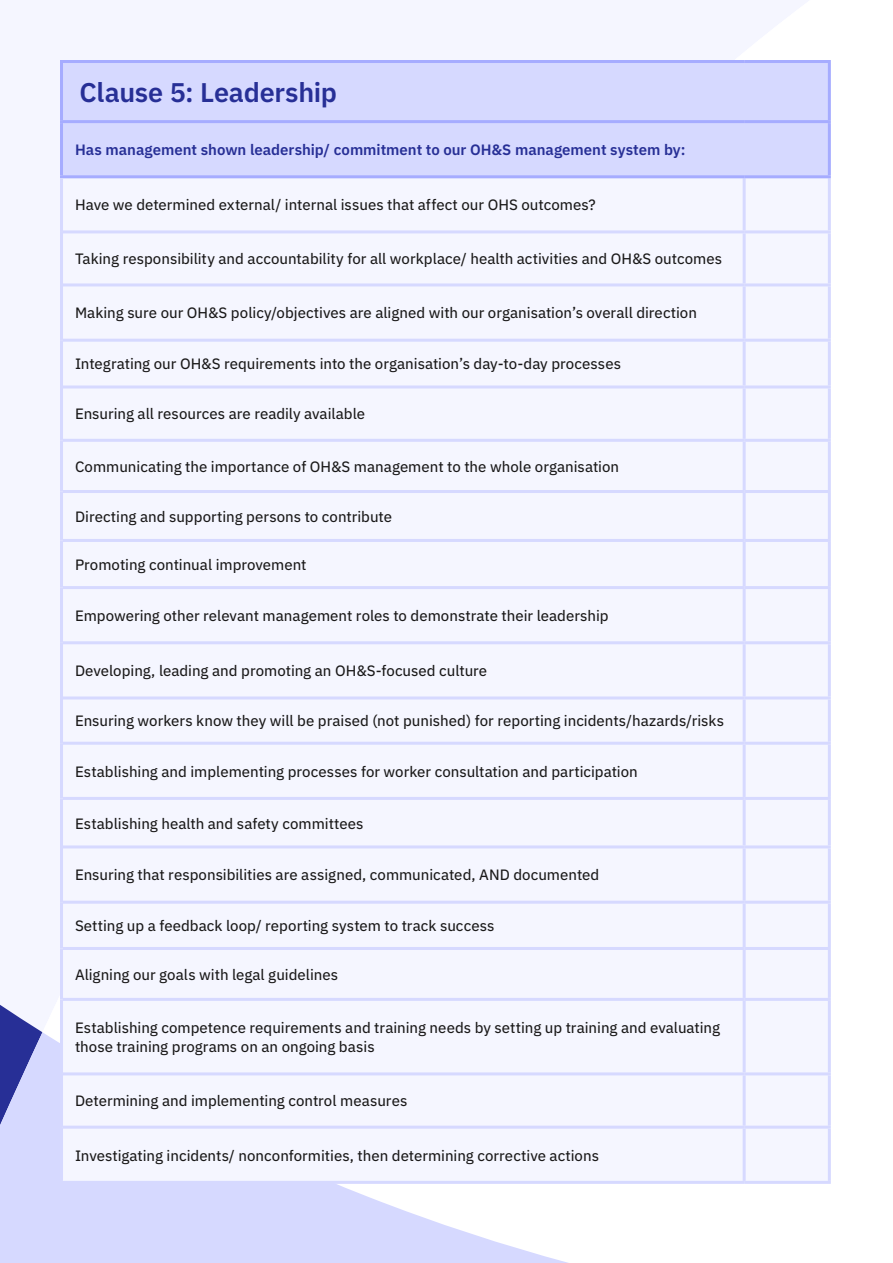
<style>
.page{position:relative;width:893px;height:1263px;background:#fff}
.page>*{position:absolute;margin:0;border:0;box-sizing:border-box;transform-origin:0 0}
.Table_title{font:600 27px "IBM Plex Sans";letter-spacing:-.01em;color:#272f96}
.Bulleted_list_for_tables{font:15px/19.5px "IBM Plex Sans Text";color:#1a1919}
.Table_title-2{font:600 15px "IBM Plex Sans";color:#272f96}
</style>
<div class="page">
<svg style="left:0;top:1005px;width:42px;height:27px"></svg>
<svg style="left:0;top:1032px;width:568px;height:231px;fill:#d6d9ff"></svg>
<div style="left:63px;top:63px;width:765px;height:112px;background:#d6d9ff"></div>
<div style="left:63px;top:178px;width:765px;height:1003px;background:#f5f6ff"></div>
<hr style="left:828px;top:63px;width:3px;height:57px;background:#a6acff">
<hr style="left:743px;top:178px;width:3px;height:52px;background:#d6d9ff">
<hr style="left:743px;top:342px;width:3px;height:43px;background:#d6d9ff">
<hr style="left:743px;top:388px;width:3px;height:51px;background:#d6d9ff">
<hr style="left:743px;top:442px;width:3px;height:48px;background:#d6d9ff">
<hr style="left:743px;top:493px;width:3px;height:46px;background:#d6d9ff">
<hr style="left:743px;top:542px;width:3px;height:44px;background:#d6d9ff">
<hr style="left:743px;top:589px;width:3px;height:52px;background:#d6d9ff">
<hr style="left:743px;top:644px;width:3px;height:52px;background:#d6d9ff">
<hr style="left:743px;top:699px;width:3px;height:43px;background:#d6d9ff">
<hr style="left:743px;top:745px;width:3px;height:52px;background:#d6d9ff">
<hr style="left:743px;top:800px;width:3px;height:45px;background:#d6d9ff">
<hr style="left:743px;top:848px;width:3px;height:53px;background:#d6d9ff">
<hr style="left:743px;top:904px;width:3px;height:43px;background:#d6d9ff">
<hr style="left:743px;top:950px;width:3px;height:48px;background:#d6d9ff">
<hr style="left:743px;top:1001px;width:3px;height:71px;background:#d6d9ff">
<hr style="left:743px;top:1075px;width:3px;height:51px;background:#d6d9ff">
<hr style="left:743px;top:1129px;width:3px;height:52px;background:#d6d9ff">
<hr style="left:828px;top:178px;width:3px;height:52px;background:#d6d9ff">
<hr style="left:828px;top:286px;width:3px;height:53px;background:#d6d9ff">
<hr style="left:828px;top:342px;width:3px;height:43px;background:#d6d9ff">
<hr style="left:828px;top:388px;width:3px;height:51px;background:#d6d9ff">
<hr style="left:828px;top:442px;width:3px;height:48px;background:#d6d9ff">
<hr style="left:828px;top:493px;width:3px;height:46px;background:#d6d9ff">
<hr style="left:828px;top:542px;width:3px;height:44px;background:#d6d9ff">
<hr style="left:828px;top:589px;width:3px;height:52px;background:#d6d9ff">
<hr style="left:828px;top:644px;width:3px;height:52px;background:#d6d9ff">
<hr style="left:828px;top:699px;width:3px;height:43px;background:#d6d9ff">
<hr style="left:828px;top:745px;width:3px;height:52px;background:#d6d9ff">
<hr style="left:828px;top:800px;width:3px;height:45px;background:#d6d9ff">
<hr style="left:828px;top:848px;width:3px;height:53px;background:#d6d9ff">
<hr style="left:828px;top:904px;width:3px;height:43px;background:#d6d9ff">
<hr style="left:828px;top:950px;width:3px;height:48px;background:#d6d9ff">
<hr style="left:828px;top:1001px;width:3px;height:71px;background:#d6d9ff">
<hr style="left:828px;top:1075px;width:3px;height:51px;background:#d6d9ff">
<hr style="left:828px;top:1129px;width:3px;height:52px;background:#d6d9ff">
<hr style="left:60px;top:60px;width:684px;height:3px;background:#a6acff">
<hr style="left:60px;top:63px;width:3px;height:57px;background:#a6acff">
<hr style="left:744px;top:60px;width:87px;height:3px;background:#a6acff">
<hr style="left:60px;top:120px;width:684px;height:3px;background:#a6acff">
<hr style="left:744px;top:120px;width:87px;height:3px;background:#a6acff">
<hr style="left:60px;top:123px;width:3px;height:52px;background:#a6acff">
<hr style="left:60px;top:175px;width:684px;height:3px;background:#a6acff">
<hr style="left:828px;top:123px;width:3px;height:52px;background:#a6acff">
<hr style="left:744px;top:175px;width:87px;height:3px;background:#a6acff">
<hr style="left:63px;top:230px;width:681px;height:3px;background:#d6d9ff">
<hr style="left:63px;top:283px;width:681px;height:3px;background:#d6d9ff">
<hr style="left:63px;top:339px;width:681px;height:3px;background:#d6d9ff">
<hr style="left:63px;top:385px;width:681px;height:3px;background:#d6d9ff">
<hr style="left:63px;top:439px;width:681px;height:3px;background:#d6d9ff">
<hr style="left:63px;top:490px;width:681px;height:3px;background:#d6d9ff">
<hr style="left:63px;top:539px;width:681px;height:3px;background:#d6d9ff">
<hr style="left:63px;top:586px;width:681px;height:3px;background:#d6d9ff">
<hr style="left:63px;top:641px;width:681px;height:3px;background:#d6d9ff">
<hr style="left:63px;top:696px;width:681px;height:3px;background:#d6d9ff">
<hr style="left:63px;top:742px;width:681px;height:3px;background:#d6d9ff">
<hr style="left:63px;top:797px;width:681px;height:3px;background:#d6d9ff">
<hr style="left:63px;top:845px;width:681px;height:3px;background:#d6d9ff">
<hr style="left:63px;top:901px;width:681px;height:3px;background:#d6d9ff">
<hr style="left:63px;top:947px;width:681px;height:3px;background:#d6d9ff">
<hr style="left:63px;top:998px;width:681px;height:3px;background:#d6d9ff">
<hr style="left:63px;top:1072px;width:681px;height:3px;background:#d6d9ff">
<hr style="left:63px;top:1126px;width:681px;height:3px;background:#d6d9ff">
<hr style="left:60px;top:1181px;width:684px;height:3px;background:#d6d9ff">
<hr style="left:744px;top:230px;width:87px;height:3px;background:#d6d9ff">
<hr style="left:744px;top:339px;width:87px;height:3px;background:#d6d9ff">
<hr style="left:744px;top:385px;width:87px;height:3px;background:#d6d9ff">
<hr style="left:744px;top:439px;width:87px;height:3px;background:#d6d9ff">
<hr style="left:744px;top:490px;width:87px;height:3px;background:#d6d9ff">
<hr style="left:744px;top:539px;width:87px;height:3px;background:#d6d9ff">
<hr style="left:744px;top:586px;width:87px;height:3px;background:#d6d9ff">
<hr style="left:744px;top:641px;width:87px;height:3px;background:#d6d9ff">
<hr style="left:744px;top:696px;width:87px;height:3px;background:#d6d9ff">
<hr style="left:744px;top:742px;width:87px;height:3px;background:#d6d9ff">
<hr style="left:744px;top:797px;width:87px;height:3px;background:#d6d9ff">
<hr style="left:744px;top:845px;width:87px;height:3px;background:#d6d9ff">
<hr style="left:744px;top:901px;width:87px;height:3px;background:#d6d9ff">
<hr style="left:744px;top:947px;width:87px;height:3px;background:#d6d9ff">
<hr style="left:744px;top:998px;width:87px;height:3px;background:#d6d9ff">
<hr style="left:744px;top:1072px;width:87px;height:3px;background:#d6d9ff">
<hr style="left:744px;top:1126px;width:87px;height:3px;background:#d6d9ff">
<hr style="left:744px;top:1181px;width:87px;height:3px;background:#d6d9ff">
<hr style="left:828px;top:233px;width:3px;height:50px;background:#d6d9ff">
<hr style="left:744px;top:283px;width:87px;height:3px;background:#d6d9ff">
<hr style="left:743px;top:233px;width:3px;height:50px;background:#d6d9ff">
<hr style="left:743px;top:286px;width:3px;height:53px;background:#d6d9ff">
<hr style="left:60px;top:178px;width:3px;height:54px;background:#d6d9ff">
<hr style="left:60px;top:232px;width:3px;height:53px;background:#d6d9ff">
<hr style="left:60px;top:285px;width:3px;height:55px;background:#d6d9ff">
<hr style="left:60px;top:340px;width:3px;height:47px;background:#d6d9ff">
<hr style="left:60px;top:387px;width:3px;height:53px;background:#d6d9ff">
<hr style="left:60px;top:440px;width:3px;height:51px;background:#d6d9ff">
<hr style="left:60px;top:491px;width:3px;height:49px;background:#d6d9ff">
<hr style="left:60px;top:540px;width:3px;height:47px;background:#d6d9ff">
<hr style="left:60px;top:587px;width:3px;height:56px;background:#d6d9ff">
<hr style="left:60px;top:643px;width:3px;height:55px;background:#d6d9ff">
<hr style="left:60px;top:698px;width:3px;height:45px;background:#d6d9ff">
<hr style="left:60px;top:743px;width:3px;height:55px;background:#d6d9ff">
<hr style="left:60px;top:798px;width:3px;height:49px;background:#d6d9ff">
<hr style="left:60px;top:847px;width:3px;height:55px;background:#d6d9ff">
<hr style="left:60px;top:902px;width:3px;height:46px;background:#d6d9ff">
<hr style="left:60px;top:948px;width:3px;height:51px;background:#d6d9ff">
<hr style="left:60px;top:999px;width:3px;height:75px;background:#d6d9ff">
<hr style="left:60px;top:1074px;width:3px;height:53px;background:#d6d9ff">
<hr style="left:60px;top:1127px;width:3px;height:54px;background:#d6d9ff">
<p class="Table_title" style="left:79px;top:71px;width:259px">Clause 5: Leadership</p>
<p class="Table_title-2" style="left:75px;top:138px;width:612px">Has management shown leadership/ commitment to our OH&amp;S management system by:</p>
<p class="Bulleted_list_for_tables" style="left:75px;top:194px;width:522px">Have we determined external/ internal issues that affect our OHS outcomes?</p>
<p class="Bulleted_list_for_tables" style="left:75px;top:248px;width:649px">Taking responsibility and accountability for all workplace/ health activities and OH&amp;S outcomes</p>
<p class="Bulleted_list_for_tables" style="left:75px;top:302px;width:623px">Making sure our OH&amp;S policy/objectives are aligned with our organisation’s overall direction</p>
<p class="Bulleted_list_for_tables" style="left:75px;top:353px;width:548px">Integrating our OH&amp;S requirements into the organisation’s day-to-day processes</p>
<p class="Bulleted_list_for_tables" style="left:75px;top:403px;width:292px">Ensuring all resources are readily available</p>
<p class="Bulleted_list_for_tables" style="left:75px;top:455px;width:546px">Communicating the importance of OH&amp;S management to the whole organisation</p>
<p class="Bulleted_list_for_tables" style="left:75px;top:505px;width:319px">Directing and supporting persons to contribute</p>
<p class="Bulleted_list_for_tables" style="left:75px;top:553px;width:233px">Promoting continual improvement</p>
<p class="Bulleted_list_for_tables" style="left:75px;top:605px;width:535px">Empowering other relevant management roles to demonstrate their leadership</p>
<p class="Bulleted_list_for_tables" style="left:75px;top:660px;width:414px">Developing, leading and promoting an OH&amp;S-focused culture</p>
<p class="Bulleted_list_for_tables" style="left:75px;top:710px;width:651px">Ensuring workers know they will be praised (not punished) for reporting incidents/hazards/risks</p>
<p class="Bulleted_list_for_tables" style="left:75px;top:760px;width:564px">Establishing and implementing processes for worker consultation and participation</p>
<p class="Bulleted_list_for_tables" style="left:75px;top:812px;width:290px">Establishing health and safety committees</p>
<p class="Bulleted_list_for_tables" style="left:75px;top:864px;width:526px">Ensuring that responsibilities are assigned, communicated, AND documented</p>
<p class="Bulleted_list_for_tables" style="left:75px;top:915px;width:421px">Setting up a feedback loop/ reporting system to track success</p>
<p class="Bulleted_list_for_tables" style="left:75px;top:963px;width:265px">Aligning our goals with legal guidelines</p>
<p class="Bulleted_list_for_tables" style="left:75px;top:1016px;width:647px">Establishing competence requirements and training needs by setting up training and evaluating those training programs on an ongoing basis</p>
<p class="Bulleted_list_for_tables" style="left:75px;top:1090px;width:334px">Determining and implementing control measures</p>
<p class="Bulleted_list_for_tables" style="left:75px;top:1144px;width:525px">Investigating incidents/ nonconformities, then determining corrective actions</p>
</div>
